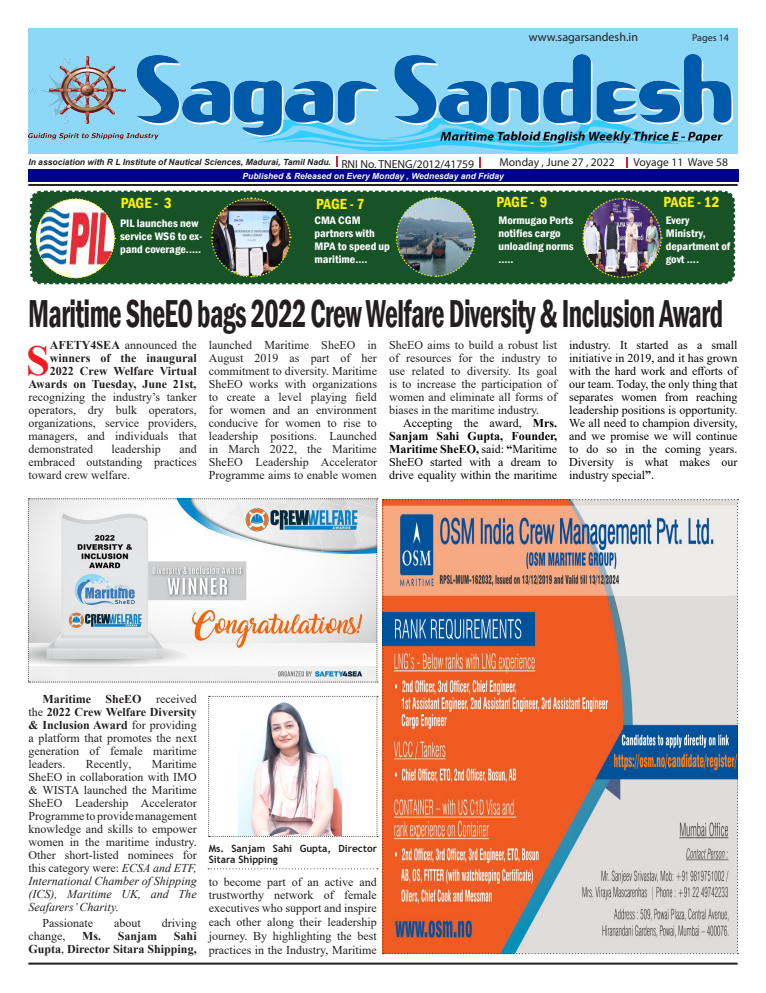
<style>
.page{position:relative;width:766px;height:993px;background:#fff}
.page>*{position:absolute;margin:0;border:0;box-sizing:border-box;transform-origin:0 0}
.Drop_Caps_-_Big{font:700 42.7px "Times New Roman";color:#ee1d23}
.Heading_-_3{font:600 condensed 40px "Franklin Gothic";letter-spacing:-.02em;color:#231f20;scale:.7 1}
.Sub_-_Head{font:600 condensed 15px "Franklin Gothic";letter-spacing:-.01em;color:#fff101}
.Body_Text{font:12px/13px "Times New Roman";color:#231f20;text-align:justify}
.Body_Text-2{font:12px/13px "Times New Roman";color:#000;text-align:justify}
.Drop_Caps_-_Big-2{font:12px/13px "Times New Roman";color:#231f20;text-align:justify}
.Drop_Caps_-_Big-3{font:700 12px "Times New Roman";color:#231f20}
.Body_Text-3{font:700 12px/13px "Times New Roman";color:#231f20;text-align:right}
.t1{font:12px "Myriad Pro";color:#231f20}
.t2{font:11.6px "Myriad Pro";color:#231f20}
.t3{font:11.5px "Myriad Pro";letter-spacing:-.005em;color:#231f20}
.Sub_-_Head-2{font:600 condensed 11.1px/13px "Franklin Gothic";color:#fff;scale:1.07 1}
.Heading_-_1{font:600 condensed 11.1px/13px "Franklin Gothic";color:#fff;scale:1.07 1}
.Heading_-_3-2{font:600 condensed 11.1px/13px "Franklin Gothic";color:#fff;scale:1.07 1}
.Photo_Caption{font:700 10px/11px "Trebuchet MS";color:#231f20}
.t4{font:10px "Myriad Pro";color:#231f20}
.t5{font:italic 700 8.5px "Arial";color:#231f20}
.t6{font:italic 700 8.5px "Arial";color:#fafafa}
.s1{font-family:"Myriad Pro";font-weight:400;font-style:normal;font-size:11.6px}
.s2{font-weight:700}
.s3{font-style:italic}
.s4{font-weight:400}
</style>
<div class="page">
<div style="left:28px;top:28px;width:709px;height:126px;background:#8dd7f7"></div>
<hr style="left:28px;top:184px;width:709px;height:2px;background:#231f20">
<hr style="left:28px;top:962px;width:709px;height:2px;background:#231f20">
<img style="left:28px;top:55px;width:704px;height:96px">
<div style="left:29px;top:169px;width:708px;height:12px;background:#00008c"></div>
<img style="left:29px;top:190px;width:707px;height:95px">
<img style="left:28px;top:498px;width:710px;height:455px">
<p class="t1" style="left:528px;top:30px;width:111px">www.sagarsandesh.in</p>
<p class="t4" style="left:692px;top:32px;width:38px">Pages 14</p>
<p class="t5" style="left:28px;top:156px;width:447px">In association with R L Institute of Nautical Sciences, Madurai, Tamil Nadu. <span class="s1">RNI No. TNENG/2012/41759</span></p>
<p class="t2" style="left:499px;top:155px;width:117px">Monday , June 27 , 2022</p>
<p class="t3" style="left:633px;top:155px;width:96px">Voyage 11 Wave 58</p>
<p class="Sub_-_Head" style="left:121px;top:192px;width:52px">PAGE - 3</p>
<p class="Heading_-_1" style="left:120px;top:217px;width:78px">PIL launches new service WS6 to ex&shy;pand coverage.....</p>
<p class="t6" style="left:242px;top:170px;width:263px">Published &amp; Released on Every Monday , Wednesday and Friday</p>
<p class="Sub_-_Head" style="left:316px;top:193px;width:50px">PAGE - 7</p>
<p class="Sub_-_Head" style="left:496px;top:192px;width:52px">PAGE - 9</p>
<p class="Sub_-_Head" style="left:663px;top:192px;width:57px">PAGE - 12</p>
<p class="Heading_-_3-2" style="left:314px;top:213px;width:72px">CMA CGM partners with<br>MPA to speed up maritime....</p>
<p class="Sub_-_Head-2" style="left:498px;top:213px;width:72px">Mormugao Ports notifies cargo unloading norms .....</p>
<p class="Sub_-_Head-2" style="left:665px;top:214px;width:62px">Every<br>Ministry, department of govt ....</p>
<p class="Heading_-_3" style="left:28px;top:286px;width:993px">Maritime SheEO bags 2022 Crew Welfare Diversity &amp; Inclusion Award</p>
<p class="Drop_Caps_-_Big-2" style="left:50px;top:338px;width:148px"><span class="s2">AFETY4SEA</span> announced the</p>
<p class="Drop_Caps_-_Big-3" style="left:50px;top:349px;width:148px">winners of the inaugural</p>
<p class="Drop_Caps_-_Big-3" style="left:50px;top:362px;width:148px">2022 Crew Welfare Virtual</p>
<p class="Drop_Caps_-_Big-3" style="left:28px;top:375px;width:170px">Awards on Tuesday, June 21st,</p>
<p class="Drop_Caps_-_Big-2" style="left:28px;top:390px;width:170px">recognizing the industry’s tanker</p>
<p class="Drop_Caps_-_Big-2" style="left:28px;top:403px;width:170px">operators, dry bulk operators,</p>
<p class="Drop_Caps_-_Big-2" style="left:28px;top:416px;width:170px">organizations, service providers,</p>
<p class="Drop_Caps_-_Big-2" style="left:28px;top:429px;width:170px">managers, and individuals that</p>
<p class="Drop_Caps_-_Big-2" style="left:28px;top:442px;width:66px">demonstrated</p>
<p class="Drop_Caps_-_Big-2" style="left:111px;top:442px;width:51px">leadership</p>
<p class="Drop_Caps_-_Big" style="left:26px;top:330px;width:25px">S</p>
<p class="Drop_Caps_-_Big-2" style="left:28px;top:442px;width:170px;text-indent:151px">and embraced outstanding practices toward crew welfare.</p>
<p class="Body_Text" style="left:209px;top:338px;width:170px">launched Maritime SheEO in August 2019 as part of her commitment to diversity. Maritime SheEO works with organizations to create a level playing field for women and an environment conducive for women to rise to leadership positions. Launched in March 2022, the Maritime SheEO Leadership Accelerator Programme aims to enable women</p>
<p class="Body_Text" style="left:389px;top:338px;width:170px">SheEO aims to build a robust list of resources for the industry to use related to diversity. Its goal is to increase the participation of women and eliminate all forms of biases in the maritime industry.</p>
<p class="Body_Text-2" style="left:389px;top:416px;width:170px;text-indent:14px">Accepting the award, <span class="s2">Mrs.<br>Sanjam Sahi Gupta, Founder, Maritime SheEO,</span> said: <span class="s2">“</span>Maritime SheEO started with a dream to drive equality within the maritime</p>
<p class="Body_Text-2" style="left:569px;top:338px;width:170px">industry. It started as a small initiative in 2019, and it has grown with the hard work and efforts of our team. Today, the only thing that separates women from reaching leadership positions is opportunity.<br>We all need to champion diversity, and we promise we will continue to do so in the coming years.<br>Diversity is what makes our industry special<span class="s2">”</span>.</p>
<p class="Body_Text" style="left:28px;top:692px;width:170px;text-indent:14px"><span class="s2">Maritime SheEO</span> received the <span class="s2">2022 Crew Welfare Diversity &amp; Inclusion Award</span> for providing a platform that promotes the next generation of female maritime leaders.</p>
<p class="Body_Text" style="left:28px;top:757px;width:170px;text-indent:124px">Maritime SheEO in collaboration with IMO &amp; WISTA launched the Maritime SheEO Leadership Accelerator Programme to provide management knowledge and skills to empower women in the maritime industry.<br>Other short-listed nominees for this category were: <span class="s3">ECSA and ETF, International Chamber of Shipping (ICS), Maritime UK, and The Seafarers’ Charity.</span></p>
<p class="Body_Text" style="left:43px;top:916px;width:52px">Passionate</p>
<p class="Body_Text" style="left:114px;top:916px;width:28px">about</p>
<p class="Body_Text" style="left:162px;top:916px;width:36px">driving</p>
<p class="Body_Text" style="left:28px;top:929px;width:38px">change,</p>
<p class="Body_Text-3" style="left:82px;top:929px;width:77px">Ms. Sanjam</p>
<p class="Body_Text" style="left:86px;top:757px;width:47px">Recently,</p>
<p class="Body_Text-3" style="left:28px;top:929px;width:170px">Sahi<br>Gupta<span class="s4">,</span> Director Sitara Shipping,</p>
<p class="Photo_Caption" style="left:209px;top:842px;width:170px">Ms. Sanjam Sahi Gupta, Director<br>Sitara Shipping</p>
<p class="Body_Text" style="left:209px;top:874px;width:169px;line-height:13.6px">to become part of an active and trustworthy network of female executives who support and inspire each other along their leadership journey. By highlighting the best practices in the Industry, Maritime</p>
</div>
